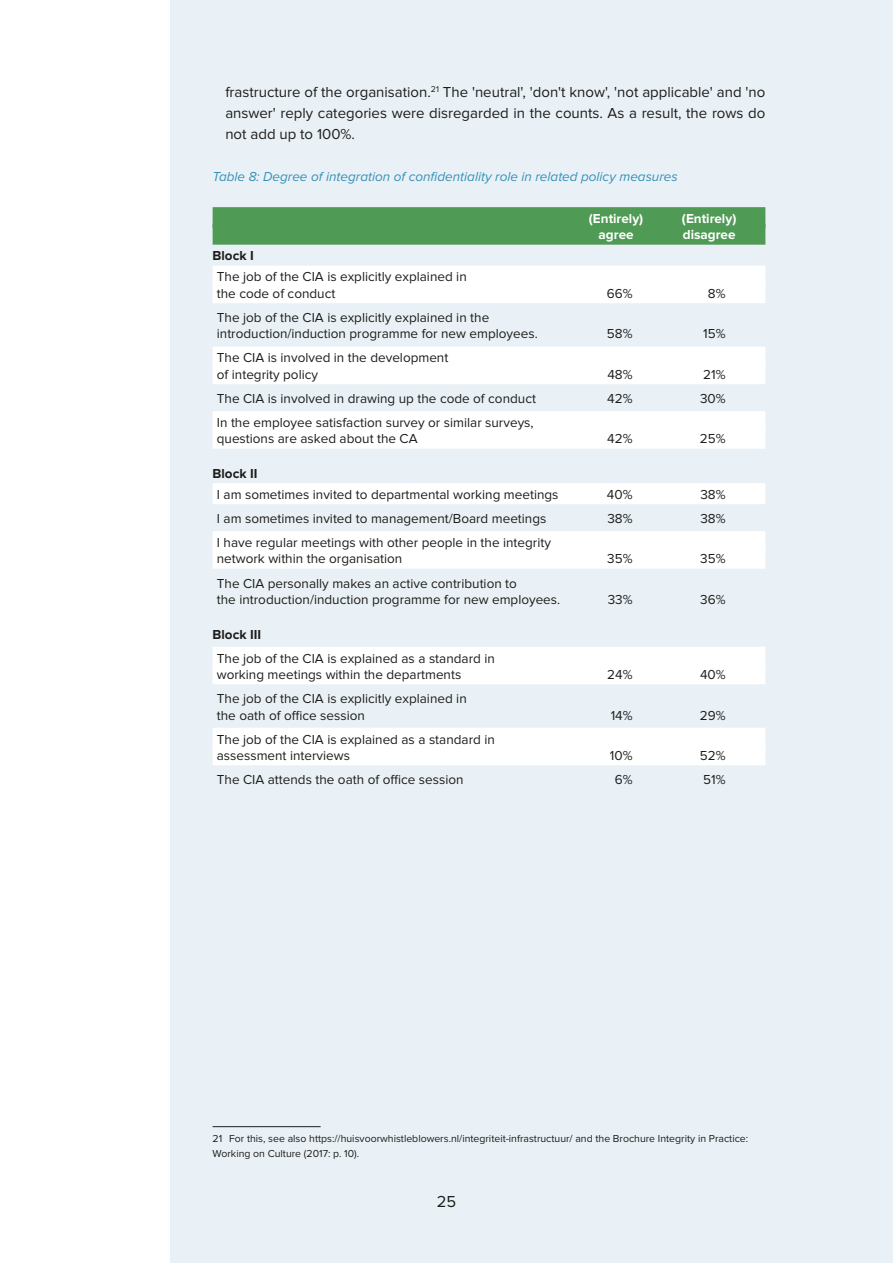
<style>
.page{position:relative;width:893px;height:1263px;background:#fff}
.page>*{position:absolute;margin:0;border:0;box-sizing:border-box;transform-origin:0 0}
.t1{font:16.5px "Proxima Nova";color:#1d1d1b}
.t2{font:15px/21px "Proxima Nova";color:#1d1d1b;text-align:justify}
.t3{font:13.5px/16.5px "Proxima Nova";color:#1d1d1b}
.t4{font:italic 13.5px "Proxima Nova";color:#3591b7}
.t5{font:700 13.5px "Proxima Nova";color:#fff}
.t6{font:700 13.5px "Proxima Nova";color:#1d1d1b}
.t7{font:10.5px/15px "Proxima Nova";color:#1d1d1b}
</style>
<div class="page">
<div style="left:170px;top:0;width:723px;height:1263px;background:#eaf1f6"></div>
<div style="left:213px;top:207px;width:552px;height:21px;background:#4f9a55"></div>
<div style="left:213px;top:224px;width:552px;height:21px;background:#4f9a55"></div>
<div style="left:213px;top:266px;width:552px;height:21px;background:#fff"></div>
<div style="left:213px;top:282px;width:552px;height:21px;background:#fff"></div>
<div style="left:213px;top:347px;width:552px;height:21px;background:#fff"></div>
<div style="left:213px;top:363px;width:552px;height:21px;background:#fff"></div>
<div style="left:213px;top:411px;width:552px;height:21px;background:#fff"></div>
<div style="left:213px;top:428px;width:552px;height:21px;background:#fff"></div>
<div style="left:213px;top:483px;width:552px;height:21px;background:#fff"></div>
<div style="left:213px;top:531px;width:552px;height:21px;background:#fff"></div>
<div style="left:213px;top:548px;width:552px;height:21px;background:#fff"></div>
<div style="left:213px;top:647px;width:552px;height:21px;background:#fff"></div>
<div style="left:213px;top:663px;width:552px;height:21px;background:#fff"></div>
<div style="left:213px;top:728px;width:552px;height:21px;background:#fff"></div>
<div style="left:213px;top:744px;width:552px;height:21px;background:#fff"></div>
<hr style="left:213px;top:1126px;width:108px;height:1px;background:#1d1d1b">
<p class="t2" style="left:225px;top:82px;width:542px">frastructure of the organisation.<sup>21</sup> The 'neutral', 'don't know', 'not applicable' and 'no answer' reply categories were disregarded in the counts. As a result, the rows do not add up to 100%.</p>
<p class="t4" style="left:213px;top:169px;width:467px">Table 8: Degree of integration of confidentiality role in related policy measures</p>
<p class="t5" style="left:589px;top:211px;width:56px">(Entirely)</p>
<p class="t5" style="left:682px;top:211px;width:56px">(Entirely)</p>
<p class="t5" style="left:599px;top:227px;width:37px">agree</p>
<p class="t5" style="left:683px;top:227px;width:54px">disagree</p>
<p class="t6" style="left:213px;top:248px;width:43px">Block I</p>
<p class="t3" style="left:217px;top:269px;width:251px">The job of the CIA is explicitly explained in the code of conduct</p>
<p class="t3" style="left:607px;top:285px;width:27px">66%</p>
<p class="t3" style="left:708px;top:285px;width:19px">8%</p>
<p class="t3" style="left:217px;top:309px;width:322px">The job of the CIA is explicitly explained in the introduction/induction programme for new employees.</p>
<p class="t3" style="left:217px;top:350px;width:233px">The CIA is involved in the development of integrity policy</p>
<p class="t3" style="left:607px;top:326px;width:27px">58%</p>
<p class="t3" style="left:703px;top:326px;width:24px">15%</p>
<p class="t3" style="left:607px;top:366px;width:27px">48%</p>
<p class="t3" style="left:703px;top:366px;width:24px">21%</p>
<p class="t3" style="left:217px;top:390px;width:321px">The CIA is involved in drawing up the code of conduct</p>
<p class="t3" style="left:607px;top:390px;width:27px">42%</p>
<p class="t3" style="left:700px;top:390px;width:27px">30%</p>
<p class="t3" style="left:217px;top:414px;width:318px">In the employee satisfaction survey or similar surveys, questions are asked about the CA</p>
<p class="t3" style="left:607px;top:431px;width:27px">42%</p>
<p class="t3" style="left:700px;top:431px;width:27px">25%</p>
<p class="t6" style="left:213px;top:466px;width:46px">Block II</p>
<p class="t3" style="left:217px;top:486px;width:343px">I am sometimes invited to departmental working meetings</p>
<p class="t3" style="left:607px;top:486px;width:27px">40%</p>
<p class="t3" style="left:700px;top:486px;width:27px">38%</p>
<p class="t3" style="left:217px;top:510px;width:331px">I am sometimes invited to management/Board meetings</p>
<p class="t3" style="left:607px;top:510px;width:27px">38%</p>
<p class="t3" style="left:700px;top:510px;width:27px">38%</p>
<p class="t3" style="left:217px;top:534px;width:336px">I have regular meetings with other people in the integrity network within the organisation</p>
<p class="t3" style="left:607px;top:551px;width:27px">35%</p>
<p class="t3" style="left:700px;top:551px;width:27px">35%</p>
<p class="t3" style="left:217px;top:575px;width:345px">The CIA personally makes an active contribution to<br>the introduction/induction programme for new employees.</p>
<p class="t6" style="left:213px;top:626px;width:50px">Block III</p>
<p class="t3" style="left:217px;top:650px;width:279px">The job of the CIA is explained as a standard in working meetings within the departments</p>
<p class="t3" style="left:217px;top:690px;width:251px">The job of the CIA is explicitly explained in the oath of office session</p>
<p class="t3" style="left:217px;top:731px;width:279px">The job of the CIA is explained as a standard in assessment interviews</p>
<p class="t3" style="left:608px;top:591px;width:26px">33%</p>
<p class="t3" style="left:700px;top:591px;width:27px">36%</p>
<p class="t3" style="left:607px;top:666px;width:27px">24%</p>
<p class="t3" style="left:700px;top:666px;width:27px">40%</p>
<p class="t3" style="left:611px;top:707px;width:23px">14%</p>
<p class="t3" style="left:700px;top:707px;width:27px">29%</p>
<p class="t3" style="left:610px;top:747px;width:24px">10%</p>
<p class="t3" style="left:700px;top:747px;width:27px">52%</p>
<p class="t3" style="left:217px;top:771px;width:248px">The CIA attends the oath of office session</p>
<p class="t3" style="left:615px;top:771px;width:19px">6%</p>
<p class="t3" style="left:703px;top:771px;width:24px">51%</p>
<p class="t7" style="left:213px;top:1131px;width:537px">21 For this, see also https://huisvoorwhistleblowers.nl/integriteit-infrastructuur/ and the Brochure Integrity in Practice:<br>Working on Culture (2017: p. 10).</p>
<p class="t1" style="left:437px;top:1192px;width:21px">25</p>
</div>
